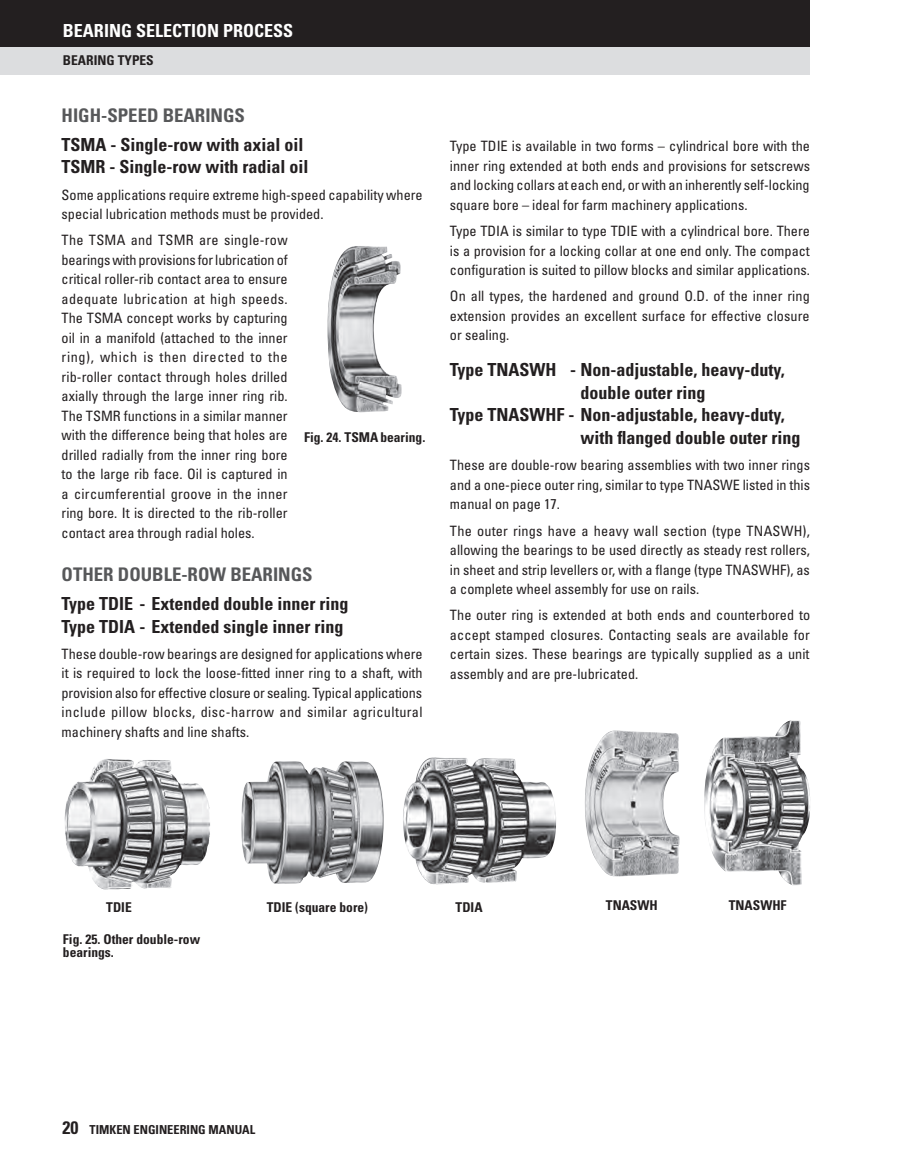
<style>
.page{position:relative;width:918px;height:1175px;background:#fff}
.page>*{position:absolute;margin:0;border:0;box-sizing:border-box;transform-origin:0 0}
.t1{font:700 condensed 18.75px "Univers LT Std";color:#57585a}
.t2{font:700 condensed 18px/22.5px "Univers LT Std";color:#231f20}
.t3{font:700 condensed 18px "Univers LT Std";color:#fff}
.t4{font:condensed 14.25px/19.5px "Univers LT Std";color:#231f20;text-align:justify}
.t5{font:700 condensed 13.5px/13.5px "Univers LT Std";color:#231f20}
.t6{font:700 condensed 12.3px "Univers LT Std";color:#231f20}
.s1{font-size:18px}
</style>
<div class="page">
<div style="left:0;top:47px;width:810px;height:27px;background:#dcdddf"></div>
<div style="left:0;top:0;width:810px;height:47px;background:#231f20"></div>
<img style="left:585px;top:730px;width:95px;height:147px">
<img style="left:327px;top:246px;width:75px;height:167px">
<img style="left:241px;top:761px;width:143px;height:123px">
<img style="left:64px;top:759px;width:40px;height:105px">
<img style="left:403px;top:757px;width:153px;height:128px">
<img style="left:704px;top:720px;width:106px;height:165px">
<p class="t3" style="left:63px;top:20px;width:232px">BEARING SELECTION PROCESS</p>
<p class="t5" style="left:63px;top:53px;width:17px">Bearing</p>
<p class="t5" style="left:118px;top:53px;width:23px">types</p>
<h1 class="t1" style="left:62px;top:103px;width:67px">High-Speed</h1>
<h1 class="t1" style="left:163px;top:103px;width:84px">BEARINGS</h1>
<p class="t2" style="left:62px;top:133px;width:249px">TSMA - Single-row with axial oil<br>TSMR - Single-row with radial oil</p>
<p class="t4" style="left:62px;top:185px;width:363px">Some applications require extreme high-speed capability where special lubrication methods must be provided.</p>
<p class="t4" style="left:62px;top:230px;width:49px">The TSMA</p>
<p class="t4" style="left:131px;top:230px;width:49px">and TSMR</p>
<p class="t4" style="left:62px;top:230px;width:228px;text-indent:138px">are single-row bearings with provisions for lubrication of critical roller-rib contact area to ensure adequate lubrication at high speeds.<br>The TSMA concept works by capturing oil in a manifold (attached to the inner ring), which is then directed to the rib-roller contact through holes drilled axially through the large inner ring rib.<br>The TSMR functions in a similar manner with the difference being that holes are drilled radially from the inner ring bore to the large rib face. Oil is captured in a circumferential groove in the inner ring bore. It is directed to the rib-roller contact area through radial holes.</p>
<h1 class="t1" style="left:62px;top:562px;width:90px">other double</h1>
<h1 class="t1" style="left:181px;top:562px;width:133px">-row BEARINGS</h1>
<p class="t2" style="left:62px;top:592px;width:288px">Type TDIE - Extended double inner ring<br>Type TDIA - Extended single inner ring</p>
<p class="t4" style="left:62px;top:644px;width:363px">These double-row bearings are designed for applications where it is required to lock the loose-fitted inner ring to a shaft, with provision also for effective closure or sealing. Typical applications include pillow blocks, disc-harrow and similar agricultural machinery shafts and line shafts.</p>
<p class="t5" style="left:304px;top:431px;width:123px">Fig. 24. TSMAbearing.</p>
<p class="t4" style="left:450px;top:136px;width:362px;text-indent:62px">is available in two forms – cylindrical bore with the inner ring extended at both ends and provisions for setscrews and locking collars at each end, or with an inherently self-locking square bore – ideal for farm machinery applications.</p>
<p class="t4" style="left:450px;top:221px;width:46px">Type TDIA</p>
<p class="t4" style="left:450px;top:136px;width:45px">Type TDIE</p>
<p class="t4" style="left:450px;top:221px;width:361px;text-indent:63px">is similar to type TDIE with a cylindrical bore. There is a provision for a locking collar at one end only. The compact configuration is suited to pillow blocks and similar applications.</p>
<p class="t4" style="left:450px;top:286px;width:361px">On all types, the hardened and ground O.D. of the inner ring extension provides an excellent surface for effective closure or sealing.</p>
<p class="t2" style="left:450px;top:359px;width:336px">Type TNASWH - Non-adjustable, heavy-duty,</p>
<p class="t2" style="left:580px;top:381px;width:126px">double outer ring</p>
<p class="t2" style="left:450px;top:404px;width:336px">Type TNASWHF - Non-adjustable, heavy-duty,</p>
<p class="t2" style="left:580px;top:426px;width:221px">with flanged double outer ring</p>
<p class="t4" style="left:450px;top:455px;width:362px">These are double-row bearing assemblies with two inner rings and a one-piece outer ring, similar to type TNASWE listed in this manual on page 17.</p>
<p class="t4" style="left:450px;top:520px;width:362px">The outer rings have a heavy wall section (type TNA SWH ), allowing the bearings to be used directly as steady rest rollers, in sheet and strip levellers or, with a flange (type TNASWHF</p>
<p class="t4" style="left:786px;top:559px;width:25px">), as</p>
<p class="t4" style="left:450px;top:575px;width:362px;line-height:26.2px">a complete wheel assembly for use on rails.<br>The outer ring is extended at both ends and counterbored to</p>
<p class="t4" style="left:450px;top:625px;width:361px">accept stamped closures. Contacting seals are available for certain sizes. These bearings are typically supplied as a unit assembly and are pre-lubricated.</p>
<p class="t5" style="left:106px;top:900px;width:27px">TDIE</p>
<p class="t5" style="left:267px;top:900px;width:103px">TDIE (square bore)</p>
<p class="t5" style="left:456px;top:900px;width:28px">TDIA</p>
<p class="t5" style="left:729px;top:898px;width:59px">TNASWHF</p>
<p class="t5" style="left:63px;top:932px;width:139px">Fig. 25. Other double-row bearings.</p>
<p class="t5" style="left:606px;top:898px;width:51px">TNASWH</p>
<p class="t6" style="left:63px;top:1122px;width:194px"><span class="s1">20</span> TIMKEN ENGINEERING MANUAL</p>
</div>
